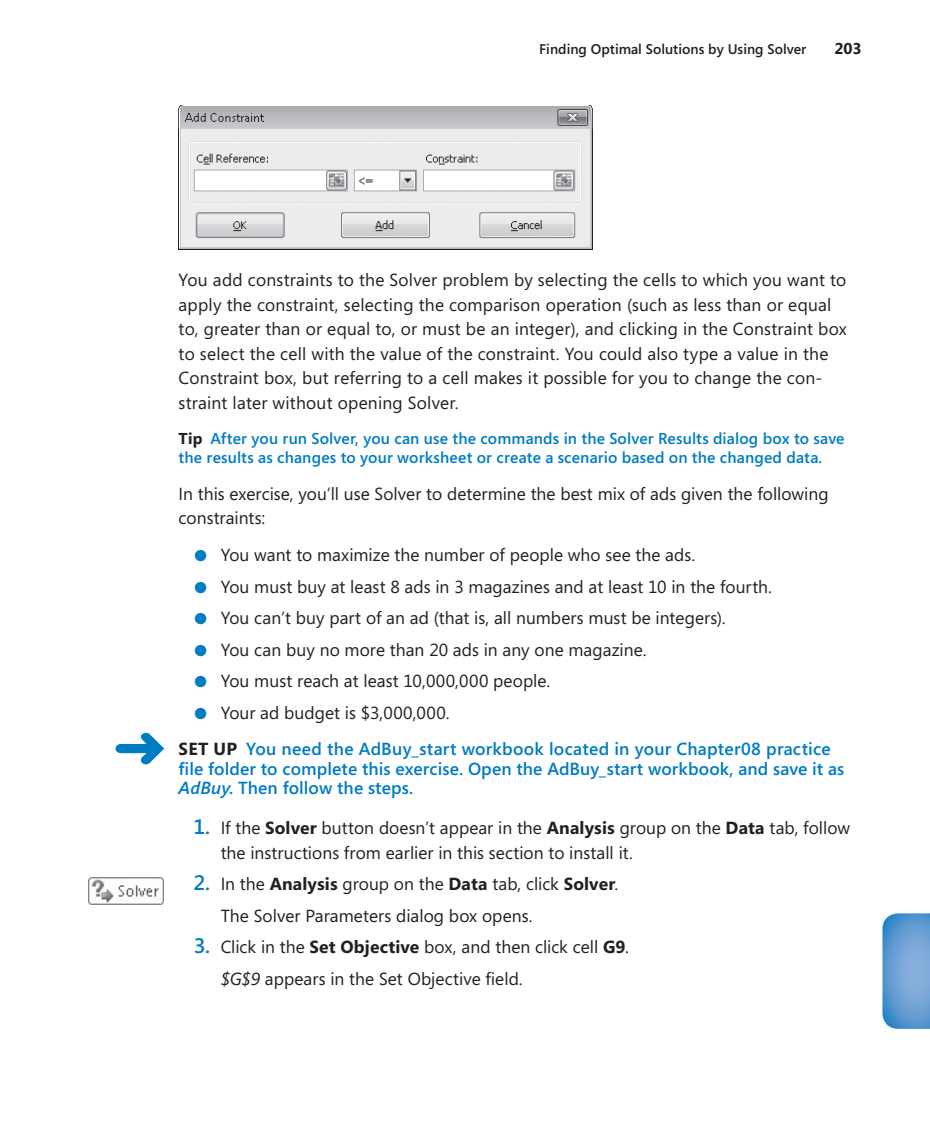
<style>
.page{position:relative;width:930px;height:1134px;background:#fff}
.page>*{position:absolute;margin:0;border:0;box-sizing:border-box;transform-origin:0 0}
.t1{font:17.5px/24.5px "Segoe";letter-spacing:.005em;color:#231f20}
.t2{font:600 17.5px/36.8px "Segoe";letter-spacing:.01em;color:#007cc2}
.t3{font:600 15.75px/19.2px "Segoe";letter-spacing:.01em;color:#007cc2}
.t4{font:700 15.75px "Segoe";color:#231f20}
.t5{font:600 14px "Segoe";color:#231f20}
.s1{font-weight:700;color:#231f20}
.s2{color:#007cc2}
.s3{font-weight:400;color:#231f20}
.s4{font-style:italic}
.s5{font-weight:600;font-size:21px;color:#007cc2}
.s6{font-weight:700}
</style>
<div class="page">
<svg style="left:882px;top:913px;width:47px;height:116px;background:#6aa0d4"></svg>
<img style="left:179px;top:105px;width:413px;height:145px">
<svg style="left:115px;top:733px;width:49px;height:31px"></svg>
<img style="left:89px;top:878px;width:74px;height:26px">
<p class="t5" style="left:539px;top:39px;width:269px">Finding Optimal Solutions by Using Solver</p>
<p class="t4" style="left:834px;top:37px;width:29px">203</p>
<p class="t1" style="left:178px;top:268px;width:669px">You add constraints to the Solver problem by selecting the cells to which you want to apply the constraint, selecting the comparison operation (such as less than or equal to, greater than or equal to, or must be an integer), and clicking in the Constraint box to select the cell with the value of the constraint. You could also type a value in the Constraint box, but referring to a cell makes it possible for you to change the con&shy;straint later without opening Solver.</p>
<p class="t3" style="left:178px;top:428px;width:667px"><span class="s1">Tip</span> After you run Solver, you can use the commands in the Solver Results dialog box to save the results as changes to your worksheet or create a scenario based on the changed data.</p>
<p class="t1" style="left:178px;top:481px;width:651px">In this exercise, you’ll use Solver to determine the best mix of ads given the following constraints:</p>
<p class="t1" style="left:194px;top:542px;width:502px"><span class="s2">●</span> You want to maximize the number of people who see the ads.</p>
<p class="t1" style="left:194px;top:574px;width:579px"><span class="s2">●</span> You must buy at least 8 ads in 3 magazines and at least 10 in the fourth.</p>
<p class="t1" style="left:194px;top:605px;width:532px"><span class="s2">●</span> You can’t buy part of an ad (that is, all numbers must be integers).</p>
<p class="t1" style="left:194px;top:637px;width:453px"><span class="s2">●</span> You can buy no more than 20 ads in any one magazine.</p>
<p class="t1" style="left:194px;top:668px;width:357px"><span class="s2">●</span> You must reach at least 10,000,000 people.</p>
<p class="t2" style="left:178px;top:694px;width:653px;text-indent:16px">● <span class="s3">Your ad budget is $3,000,000.<br></span><span class="s1">SET UP</span> You need the AdBuy_start workbook located in your Chapter08 practice</p>
<p class="t2" style="left:178px;top:758px;width:667px;line-height:19.2px">file folder to complete this exercise. Open the AdBuy_start workbook, and save it as<br><span class="s4">AdBuy</span>. Then follow the steps.</p>
<p class="t1" style="left:220px;top:815px;width:630px;text-indent:-27px"><span class="s5">1.</span> If the <span class="s6">Solver</span> button doesn’t appear in the <span class="s6">Analysis</span> group on the <span class="s6">Data</span> tab, follow the instructions from earlier in this section to install it.</p>
<p class="t1" style="left:220px;top:868px;width:399px;line-height:31.5px;text-indent:-27px"><span class="s5">2.</span> In the <span class="s6">Analysis</span> group on the <span class="s6">Data</span> tab, click <span class="s6">Solver</span>.<br>The Solver Parameters dialog box opens.</p>
<p class="t1" style="left:220px;top:931px;width:410px;line-height:31.5px;text-indent:-27px"><span class="s5">3.</span> Click in the <span class="s6">Set Objective</span> box, and then click cell <span class="s6">G9</span>. <span class="s4">$G$9</span> appears in the Set Objective field.</p>
</div>
